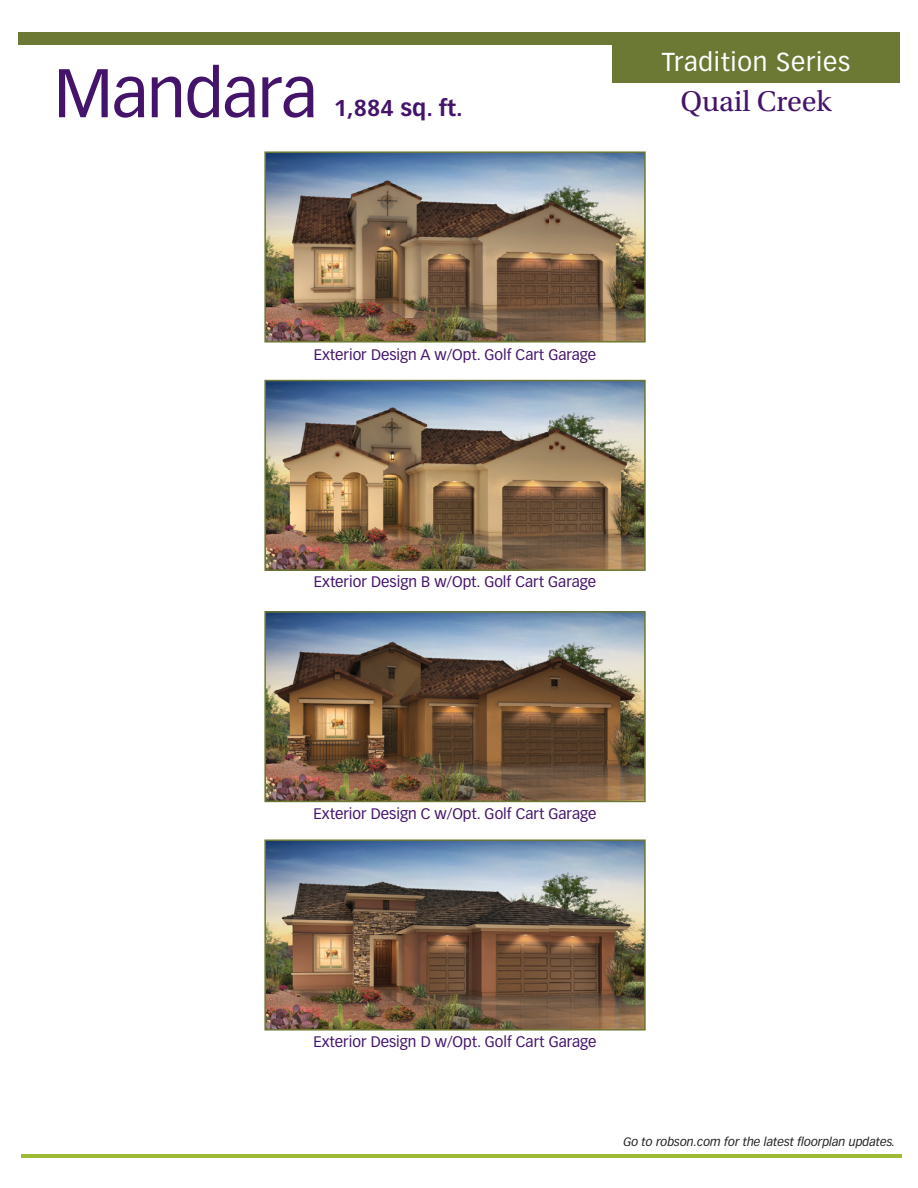
<style>
.page{position:relative;width:918px;height:1188px;background:#fff}
.page>*{position:absolute;margin:0;border:0;box-sizing:border-box;transform-origin:0 0}
.t1{font:67.5px "Vectora LT Pro";letter-spacing:-.015em;color:#44146b}
.t2{font:30px "Utopia Std";color:#44146b}
.t3{font:25.5px "Vectora LT Pro";letter-spacing:.03em;color:#fff}
.t4{font:700 22.5px "Vectora LT Pro";color:#44146b}
.t5{font:15px "Vectora LT Pro";color:#44146b}
.t6{font:italic 12px "Vectora LT Pro";color:#231f20}
</style>
<div class="page">
<div style="left:612px;top:44px;width:288px;height:39px;background:#6c7934"></div>
<div style="left:18px;top:32px;width:882px;height:13px;background:#6c7934"></div>
<hr style="left:22px;top:1154px;width:880px;height:4px;background:#9fba35">
<img style="left:264px;top:151px;width:382px;height:192px">
<img style="left:264px;top:380px;width:382px;height:191px">
<img style="left:264px;top:611px;width:382px;height:191px">
<img style="left:264px;top:839px;width:382px;height:192px">
<h1 class="t1" style="left:54px;top:53px;width:265px">Mandara</h1>
<h3 class="t4" style="left:334px;top:94px;width:131px">1,884 sq. ft.</h3>
<h3 class="t3" style="left:662px;top:46px;width:190px">Tradition Series</h3>
<h3 class="t3" style="left:701px;top:46px;width:109px">OPTIONS</h3>
<h2 class="t2" style="left:681px;top:85px;width:152px">Quail Creek</h2>
<p class="t5" style="left:314px;top:345px;width:284px">Exterior Design A w/Opt. Golf Cart Garage</p>
<p class="t5" style="left:314px;top:573px;width:284px">Exterior Design B w/Opt. Golf Cart Garage</p>
<p class="t5" style="left:314px;top:805px;width:284px">Exterior Design C w/Opt. Golf Cart Garage</p>
<p class="t5" style="left:313px;top:1033px;width:285px">Exterior Design D w/Opt. Golf Cart Garage</p>
<p class="t6" style="left:623px;top:1135px;width:273px">Go to robson.com for the latest floorplan updates.</p>
</div>
